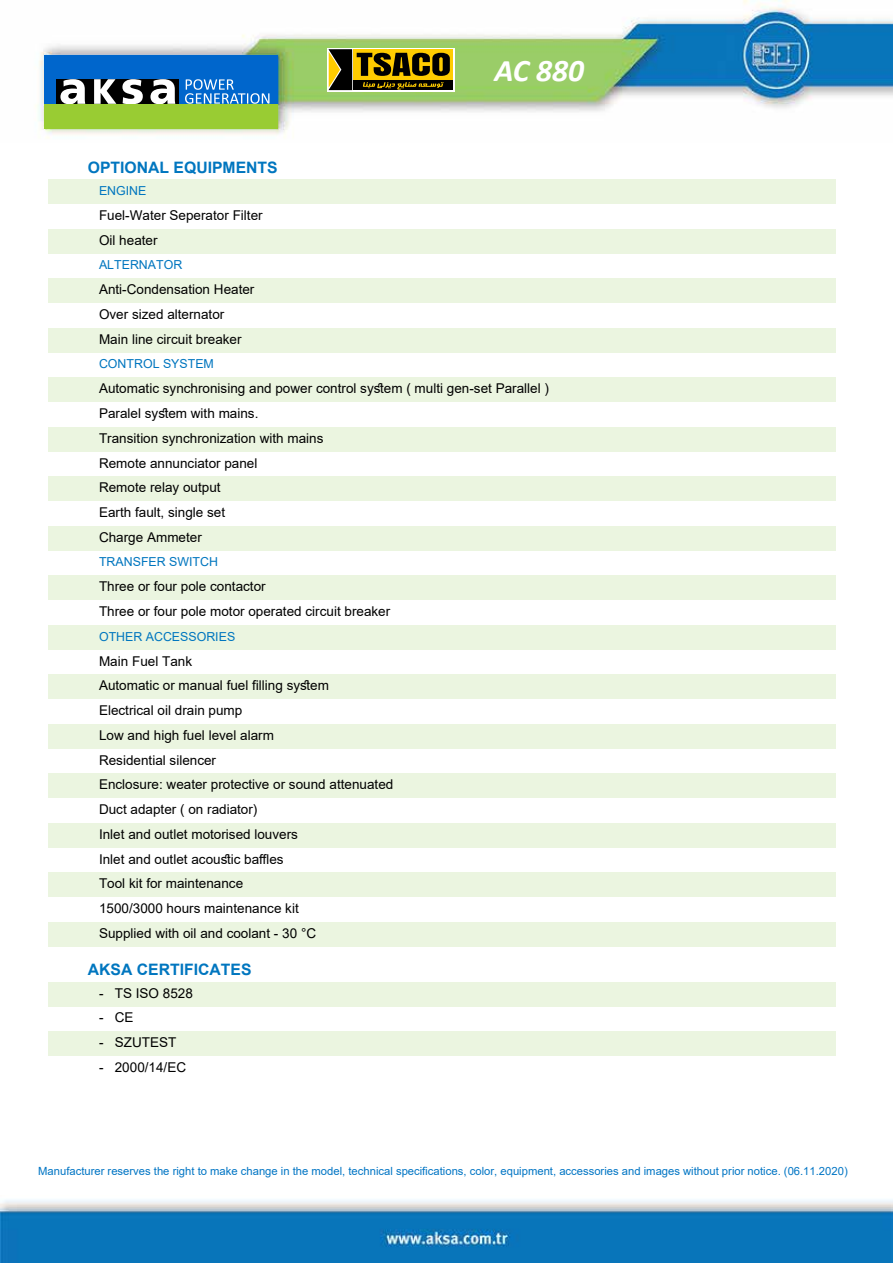
<style>
.page{position:relative;width:893px;height:1263px;background:#fff}
.page>*{position:absolute;margin:0;border:0;box-sizing:border-box;transform-origin:0 0}
.t1{font:italic 700 31.5px "Calibri";color:#fff}
.t2{font:700 15.75px "Arial";color:#0076bf}
.t3{font:13.5px/24.8px "Arial";color:#000}
.t4{font:12.3px "Arial";color:#0076bf}
.t5{font:11.25px "Arial";color:#0075c4}
</style>
<div class="page">
<img style="left:36px;top:0;width:856px;height:138px">
<img style="left:0;top:1200px;width:892px;height:63px">
<div style="left:48px;top:179px;width:788px;height:25px;background:#ebf5e0"></div>
<div style="left:48px;top:229px;width:788px;height:25px;background:#ebf5e0"></div>
<div style="left:48px;top:278px;width:788px;height:25px;background:#ebf5e0"></div>
<div style="left:48px;top:328px;width:788px;height:25px;background:#ebf5e0"></div>
<div style="left:48px;top:377px;width:788px;height:25px;background:#ebf5e0"></div>
<div style="left:48px;top:427px;width:788px;height:25px;background:#ebf5e0"></div>
<div style="left:48px;top:476px;width:788px;height:25px;background:#ebf5e0"></div>
<div style="left:48px;top:526px;width:788px;height:25px;background:#ebf5e0"></div>
<div style="left:48px;top:575px;width:788px;height:25px;background:#ebf5e0"></div>
<div style="left:48px;top:625px;width:788px;height:25px;background:#ebf5e0"></div>
<div style="left:48px;top:674px;width:788px;height:25px;background:#ebf5e0"></div>
<div style="left:48px;top:724px;width:788px;height:25px;background:#ebf5e0"></div>
<div style="left:48px;top:773px;width:788px;height:25px;background:#ebf5e0"></div>
<div style="left:48px;top:823px;width:788px;height:25px;background:#ebf5e0"></div>
<div style="left:48px;top:872px;width:788px;height:25px;background:#ebf5e0"></div>
<div style="left:48px;top:922px;width:788px;height:25px;background:#ebf5e0"></div>
<div style="left:48px;top:982px;width:788px;height:24px;background:#ebf5e0"></div>
<div style="left:48px;top:1031px;width:788px;height:25px;background:#ebf5e0"></div>
<svg style="left:327px;top:48px;width:127px;height:44px"></svg>
<div style="left:353px;top:49px;width:100px;height:30px;background:#fc0"></div>
<div style="left:353px;top:81px;width:100px;height:9px;background:#000"></div>
<svg style="left:328px;top:49px;width:122px;height:41px"></svg>
<div style="left:44px;top:104px;width:234px;height:24px;background:#9c3"></div>
<div style="left:44px;top:55px;width:234px;height:49px;background:#06c"></div>
<div style="left:57px;top:79px;width:122px;height:25px;background:#000"></div>
<svg style="left:60px;top:79px;width:25px;height:25px"></svg>
<svg style="left:150px;top:79px;width:25px;height:25px"></svg>
<svg style="left:122px;top:79px;width:21px;height:25px"></svg>
<svg style="left:94px;top:79px;width:22px;height:25px"></svg>
<svg style="left:185px;top:79px;width:84px;height:25px"></svg>
<h1 class="t1" style="left:494px;top:48px;width:91px">AC 880</h1>
<p class="t2" style="left:88px;top:156px;width:191px">OPTIONAL EQUIPMENTS</p>
<p class="t4" style="left:99px;top:182px;width:49px">ENGINE</p>
<p class="t3" style="left:99px;top:203px;width:165px">Fuel-Water Seperator Filter<br>Oil heater</p>
<p class="t4" style="left:99px;top:256px;width:85px">ALTERNATOR</p>
<p class="t3" style="left:99px;top:277px;width:157px">Anti-Condensation Heater<br>Over sized alternator<br>Main line circuit breaker</p>
<p class="t4" style="left:99px;top:355px;width:116px">CONTROL SYSTEM</p>
<p class="t3" style="left:99px;top:376px;width:451px">Automatic synchronising and power control system ( multi gen-set Parallel )<br>Paralel system with mains.<br>Transition synchronization with mains<br>Remote annunciator panel<br>Remote relay output<br>Earth fault, single set<br>Charge Ammeter</p>
<p class="t4" style="left:99px;top:553px;width:120px">TRANSFER SWITCH</p>
<p class="t3" style="left:99px;top:574px;width:293px">Three or four pole contactor<br>Three or four pole motor operated circuit breaker</p>
<p class="t4" style="left:99px;top:628px;width:138px">OTHER ACCESSORIES</p>
<p class="t3" style="left:99px;top:648px;width:296px">Main Fuel Tank<br>Automatic or manual fuel filling system<br>Electrical oil drain pump<br>Low and high fuel level alarm<br>Residential silencer<br>Enclosure: weater protective or sound attenuated<br>Duct adapter ( on radiator)<br>Inlet and outlet motorised louvers<br>Inlet and outlet acoustic baffles<br>Tool kit for maintenance<br>1500/3000 hours maintenance kit<br>Supplied with oil and coolant - 30 °C</p>
<p class="t2" style="left:88px;top:958px;width:165px">AKSA CERTIFICATES</p>
<p class="t3" style="left:99px;top:980px;width:95px">- TS ISO 8528</p>
<p class="t3" style="left:99px;top:1005px;width:36px">- CE</p>
<p class="t3" style="left:99px;top:1030px;width:79px">- SZUTEST</p>
<p class="t3" style="left:99px;top:1055px;width:89px">- 2000/14/EC</p>
<p class="t5" style="left:38px;top:1163px;width:811px">Manufacturer reserves the right to make change in the model, technical specifications, color, equipment, accessories and images without prior notice. (06.11.2020)</p>
</div>
